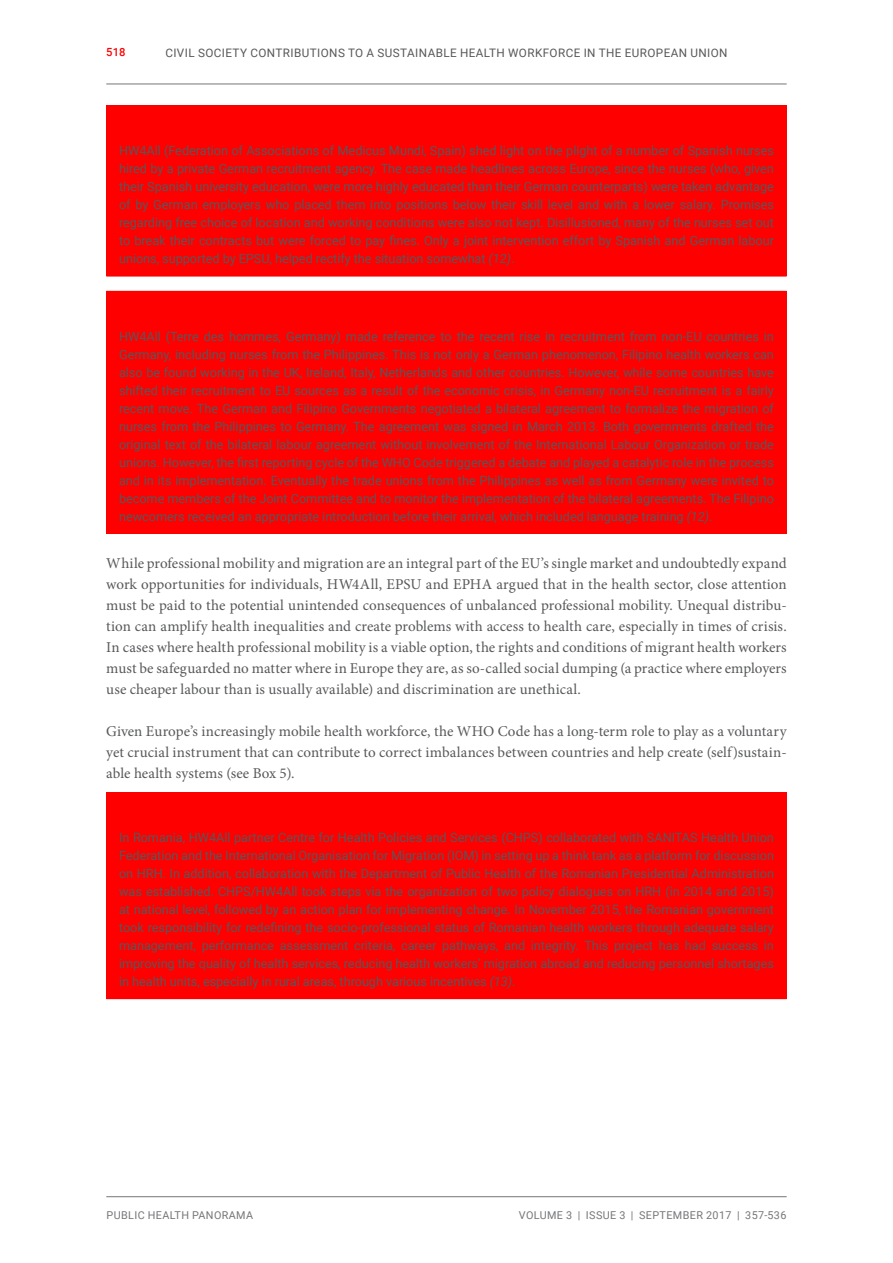
<style>
.page{position:relative;width:893px;height:1263px;background:#fff}
.page>*{position:absolute;margin:0;border:0;box-sizing:border-box;transform-origin:0 0}
.t1{font:15px/21px "Minion Pro";letter-spacing:.01em;color:#57585a;text-align:justify}
.t2{font:12.75px/18px "Roboto";letter-spacing:-.005em;color:#57585a;text-align:justify}
.t3{font:11.7px "Roboto";letter-spacing:.035em;color:#57585a}
.t4{font:500 11.25px "Roboto";color:#f00}
.t5{font:10.8px "Roboto";letter-spacing:.035em;color:#757679}
.s1{font-style:italic}
</style>
<div class="page">
<hr style="left:106px;top:84px;width:681px;height:1px;background:#757679">
<hr style="left:106px;top:1196px;width:681px;height:1px;background:#757679">
<div style="left:106px;top:106px;width:681px;height:170px;background:#f00"></div>
<hr style="left:106px;top:276px;width:681px;height:1px;background:#f00">
<div style="left:106px;top:291px;width:681px;height:242px;background:#f00"></div>
<hr style="left:106px;top:533px;width:681px;height:1px;background:#f00">
<div style="left:106px;top:792px;width:681px;height:207px;background:#f00"></div>
<p class="t4" style="left:106px;top:46px;width:21px">518</p>
<p class="t3" style="left:165px;top:44px;width:564px">CIVIL SOCIETY CONTRIBUTIONS TO A SUSTAINABLE HEALTH WORKFORCE IN THE EUROPEAN UNION</p>
<p class="t2" style="left:119px;top:141px;width:656px">HW4All (Federation of Associations of Medicus Mundi, Spain) shed light on the plight of a number of Spanish nurses hired by a private German recruitment agency. The case made headlines across Europe, since the nurses (who, given their Spanish university education, were more highly educated than their German counterparts) were taken advantage of by German employers who placed them into positions below their skill level and with a lower salary. Promises regarding free choice of location and working conditions were also not kept. Disillusioned, many of the nurses set out to break their contracts but were forced to pay fines. Only a joint intervention effort by Spanish and German labour unions, supported by EPSU, helped rectify the situation somewhat <span class="s1">(12)</span>.</p>
<p class="t2" style="left:119px;top:327px;width:656px">HW4All (Terre des hommes, Germany) made reference to the recent rise in recruitment from non-EU countries in Germany, including nurses from the Philippines. This is not only a German phenomenon, Filipino health workers can also be found working in the UK, Ireland, Italy, Netherlands and other countries. However, while some countries have shifted their recruitment to EU sources as a result of the economic crisis, in Germany non-EU recruitment is a fairly recent move. The German and Filipino Governments negotiated a bilateral agreement to formalize the migration of nurses from the Philippines to Germany. The agreement was signed in March 2013. Both governments drafted the original text of the bilateral labour agreement without involvement of the International Labour Organization or trade unions. However, the first reporting cycle of the WHO Code triggered a debate and played a catalytic role in the process and in its implementation. Eventually the trade unions from the Philippines as well as from Germany were invited to become members of the Joint Committee and to monitor the implementation of the bilateral agreements. The Filipino newcomers received an appropriate introduction before their arrival, which included language training <span class="s1">(12)</span>.</p>
<p class="t1" style="left:106px;top:554px;width:682px">While professional mobility and migration are an integral part of the EU’s single market and undoubtedly expand work opportunities for individuals, HW4All, EPSU and EPHA argued that in the health sector, close attention must be paid to the potential unintended consequences of unbalanced professional mobility. Unequal distribu&shy;tion can amplify health inequalities and create problems with access to health care, especially in times of crisis.<br>In cases where health professional mobility is a viable option, the rights and conditions of migrant health workers must be safeguarded no matter where in Europe they are, as so-called social dumping (a practice where employers use cheaper labour than is usually available) and discrimination are unethical.</p>
<p class="t1" style="left:106px;top:722px;width:682px">Given Europe’s increasingly mobile health workforce, the WHO Code has a long-term role to play as a voluntary yet crucial instrument that can contribute to correct imbalances between countries and help create (self)sustain&shy;able health systems (see Box 5).</p>
<p class="t2" style="left:119px;top:828px;width:656px">In Romania, HW4All partner Centre for Health Policies and Services (CHPS) collaborated with SANITAS Health Union Federation and the International Organisation for Migration (IOM) in setting up a think tank as a platform for discussion on HRH. In addition, collaboration with the Department of Public Health of the Romanian Presidential Administration was established. CHPS/HW4All took steps via the organization of two policy dialogues on HRH (in 2014 and 2015) at national level, followed by an action plan for implementing change. In November 2015, the Romanian government took responsibility for redefining the socio-professional status of Romanian health workers through adequate salary management, performance assessment criteria, career pathways, and integrity. This project has had success in improving the quality of health services, reducing health workers’ migration abroad and reducing personnel shortages in health units, especially in rural areas, through various incentives <span class="s1">(13)</span>.</p>
<p class="t5" style="left:106px;top:1211px;width:148px">PUBLIC HEALTH PANORAMA</p>
<p class="t5" style="left:519px;top:1211px;width:269px">VOLUME 3 | ISSUE 3 | SEPTEMBER 2017 | 357-536</p>
</div>
